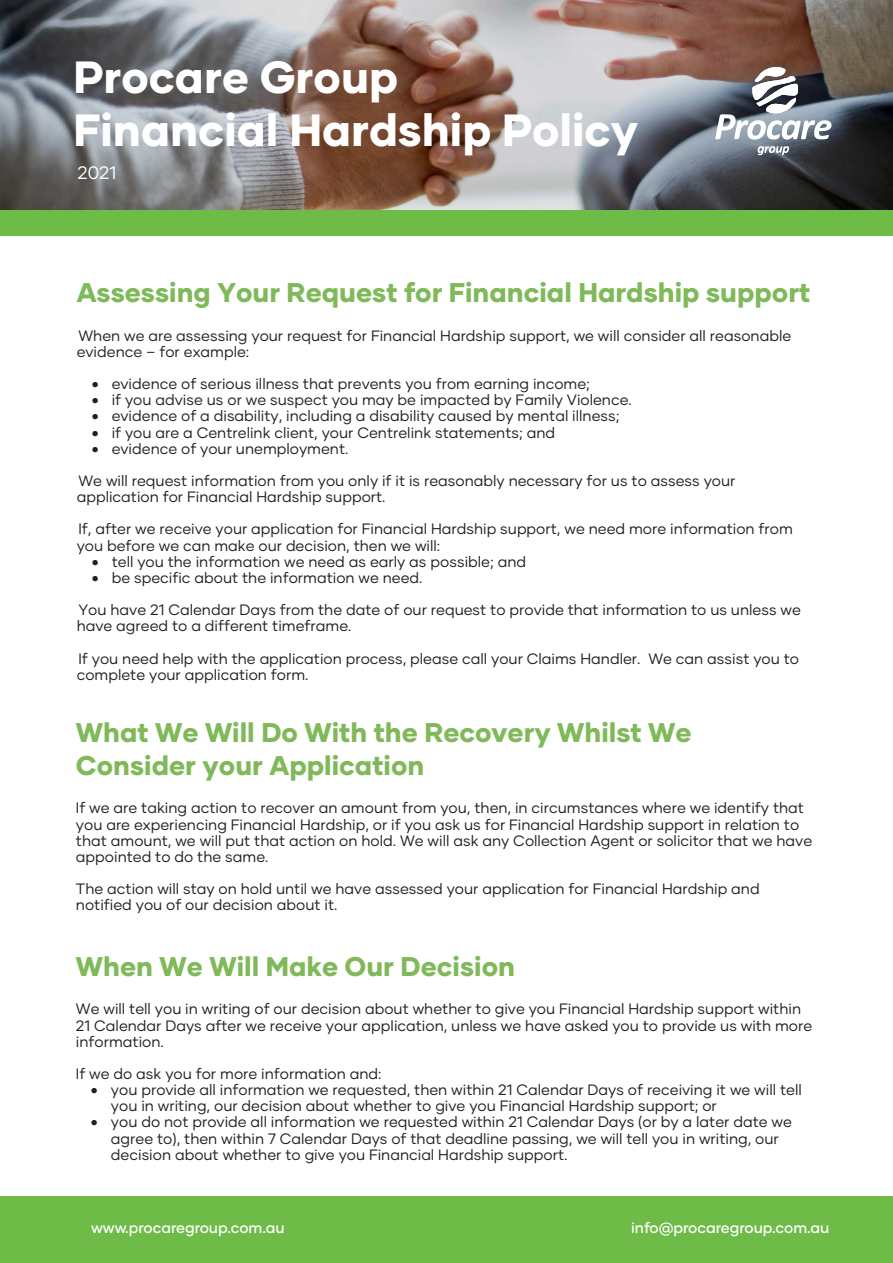
<style>
.page{position:relative;width:893px;height:1263px;background:#fff}
.page>*{position:absolute;margin:0;border:0;box-sizing:border-box;transform-origin:0 0}
.t1{font:800 45px/53.4px "Gilmer";color:#fff}
.t2{font:800 27px/32.4px "Gilmer";color:#80b959}
.t3{font:18px "Gilmer";color:#fff}
.t4{font:15px/16.2px "Gilmer";color:#231f20}
.t5{font:500 15px "Gilmer";color:#fff}
</style>
<div class="page">
<img style="left:0;top:0;width:893px;height:218px">
<div style="left:0;top:218px;width:893px;height:18px;background:#6fbb47"></div>
<svg style="left:715px;top:67px;width:117px;height:73px"></svg>
<svg style="left:757px;top:146px;width:32px;height:9px"></svg>
<div style="left:0;top:210px;width:892px;height:8px;background:#6fbb47"></div>
<div style="left:0;top:1196px;width:893px;height:67px;background:#6fbb47"></div>
<h1 class="t1" style="left:74px;top:50px;width:566px">Procare Group<br>Financial Hardship Policy</h1>
<p class="t3" style="left:78px;top:161px;width:41px">2021</p>
<h2 class="t2" style="left:77px;top:276px;width:735px">Assessing Your Request for Financial Hardship support</h2>
<p class="t4" style="left:77px;top:327px;width:716px">When we are assessing your request for Financial Hardship support, we will consider all reasonable evidence – for example:</p>
<p class="t4" style="left:92px;top:376px;width:500px">• evidence of serious illness that prevents you from earning income;</p>
<p class="t4" style="left:92px;top:392px;width:542px">• if you advise us or we suspect you may be impacted by Family Violence.</p>
<p class="t4" style="left:92px;top:408px;width:529px">• evidence of a disability, including a disability caused by mental illness;</p>
<p class="t4" style="left:92px;top:424px;width:465px">• if you are a Centrelink client, your Centrelink statements; and</p>
<p class="t4" style="left:79px;top:432px;width:658px;line-height:32.2px;text-indent:13px">• evidence of your unemployment.<br>We will request information from you only if it is reasonably necessary for us to assess your</p>
<p class="t4" style="left:77px;top:481px;width:718px;line-height:32.2px">application for Financial Hardship support.<br>If, after we receive your application for Financial Hardship support, we need more information from</p>
<p class="t4" style="left:77px;top:537px;width:365px">you before we can make our decision, then we will:</p>
<p class="t4" style="left:92px;top:553px;width:436px">• tell you the information we need as early as possible; and</p>
<p class="t4" style="left:79px;top:561px;width:724px;line-height:32.2px;text-indent:13px">• be specific about the information we need.<br>You have 21 Calendar Days from the date of our request to provide that information to us unless we</p>
<p class="t4" style="left:77px;top:610px;width:724px;line-height:32.2px">have agreed to a different timeframe.<br>If you need help with the application process, please call your Claims Handler. We can assist you to</p>
<p class="t4" style="left:77px;top:666px;width:233px">complete your application form.</p>
<h2 class="t2" style="left:76px;top:716px;width:617px">What We Will Do With the Recovery Whilst We<br>Consider your Application</h2>
<p class="t4" style="left:76px;top:800px;width:738px">If we are taking action to recover an amount from you, then, in circumstances where we identify that you are experiencing Financial Hardship, or if you ask us for Financial Hardship support in relation to that amount, we will put that action on hold. We will ask any Collection Agent or solicitor that we have appointed to do the same.</p>
<p class="t4" style="left:76px;top:881px;width:685px">The action will stay on hold until we have assessed your application for Financial Hardship and notified you of our decision about it.</p>
<h2 class="t2" style="left:76px;top:950px;width:440px">When We Will Make Our Decision</h2>
<p class="t4" style="left:76px;top:1001px;width:738px">We will tell you in writing of our decision about whether to give you Financial Hardship support within<br>21 Calendar Days after we receive your application, unless we have asked you to provide us with more information.</p>
<p class="t4" style="left:76px;top:1065px;width:307px">If we do ask you for more information and:</p>
<p class="t4" style="left:111px;top:1081px;width:692px;text-indent:-20px">• you provide all information we requested, then within 21 Calendar Days of receiving it we will tell you in writing, our decision about whether to give you Financial Hardship support; or</p>
<p class="t4" style="left:111px;top:1114px;width:682px;text-indent:-20px">• you do not provide all information we requested within 21 Calendar Days (or by a later date we agree to), then within 7 Calendar Days of that deadline passing, we will tell you in writing, our decision about whether to give you Financial Hardship support.</p>
<p class="t5" style="left:91px;top:1218px;width:195px">www.procaregroup.com.au</p>
<p class="t5" style="left:631px;top:1218px;width:200px">info@procaregroup.com.au</p>
</div>
